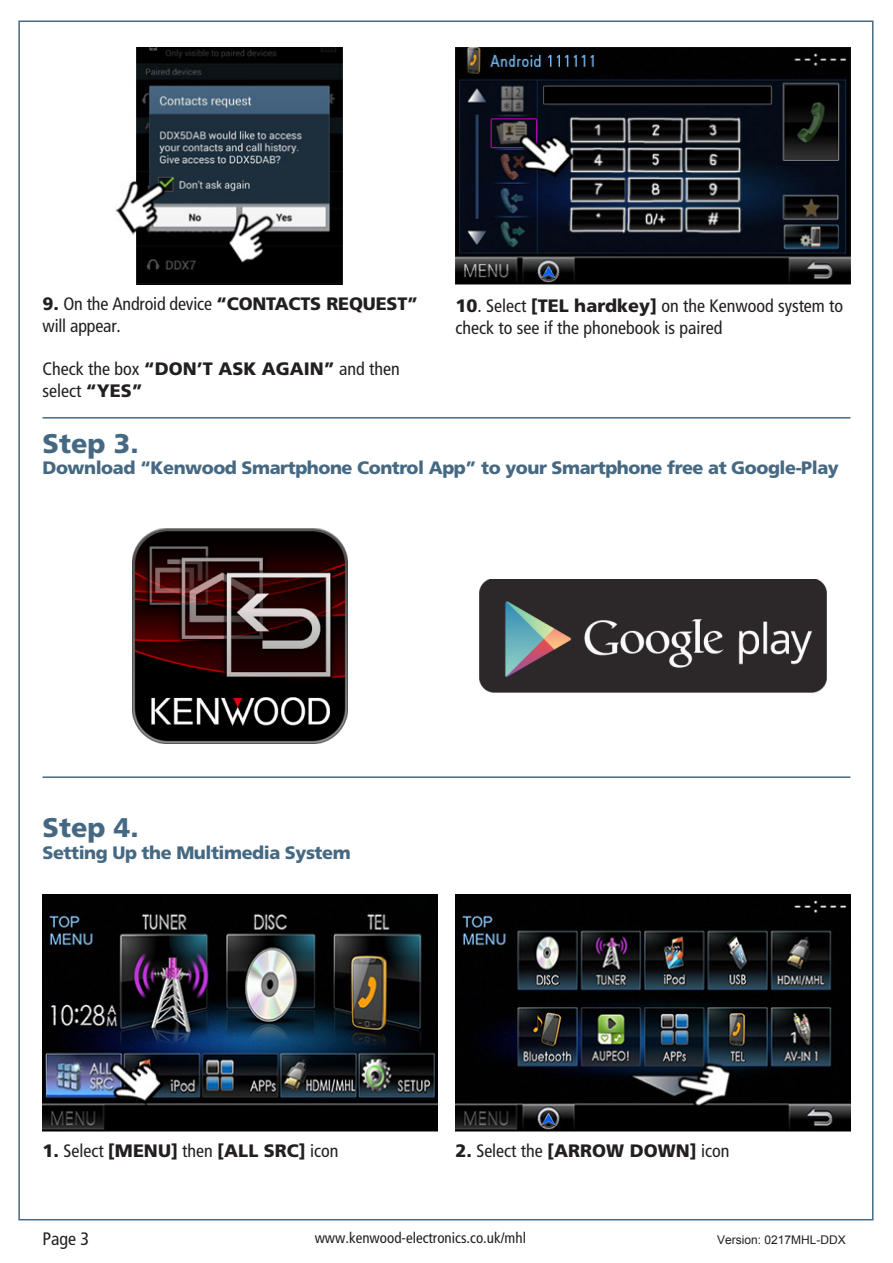
<style>
.page{position:relative;width:893px;height:1263px;background:#fff}
.page>*{position:absolute;margin:0;border:0;box-sizing:border-box;transform-origin:0 0}
.t1{font:900 27px "Frutiger";color:#466983}
.t2{font:condensed 18px/21.6px "Frutiger";color:#231f20}
.t3{font:900 18px "Frutiger";letter-spacing:-.025em;color:#466983}
.t4{font:900 18px "Frutiger";color:#231f20}
.t5{font:condensed 15px "Frutiger";color:#231f20}
.t6{font:12px "Arial";color:#231f20}
.s1{font-weight:900;font-stretch:normal}
.s2{font-weight:400;font-stretch:condensed}
</style>
<div class="page">
<img style="left:115px;top:47px;width:228px;height:237px">
<img style="left:455px;top:47px;width:395px;height:237px">
<img style="left:133px;top:528px;width:214px;height:215px">
<img style="left:479px;top:579px;width:348px;height:113px">
<hr style="left:43px;top:417px;width:807px;height:2px;background:#466983">
<hr style="left:43px;top:776px;width:807px;height:2px;background:#466983">
<img style="left:43px;top:895px;width:394px;height:236px">
<img style="left:455px;top:895px;width:395px;height:237px">
<p class="t2" style="left:43px;top:293px;width:377px"><span class="s1">9.</span> On the Android device <span class="s1">“CONTACTS REQUEST” </span>will appear.</p>
<p class="t2" style="left:43px;top:358px;width:359px">Check the box <span class="s1">“DON’T ASK AGAIN”</span> and then select <span class="s1">“YES”</span></p>
<p class="t2" style="left:455px;top:295px;width:389px"><span class="s1">10</span>. Select <span class="s1">[TEL hardkey]</span> on the Kenwood system to check to see if the phonebook is paired</p>
<p class="t1" style="left:43px;top:427px;width:98px">Step 3.</p>
<p class="t3" style="left:43px;top:457px;width:798px">Download “Kenwood Smartphone Control App” to your Smartphone free at Google-Play</p>
<p class="t1" style="left:43px;top:811px;width:98px">Step 4.</p>
<p class="t3" style="left:43px;top:842px;width:310px">Setting Up the Multimedia System</p>
<p class="t4" style="left:43px;top:1140px;width:297px">1. <span class="s2">Select</span> [MENU] <span class="s2">then</span> [ALL SRC] <span class="s2">icon</span></p>
<p class="t4" style="left:455px;top:1140px;width:275px">2. <span class="s2">Select the</span> [ARROW DOWN] <span class="s2">icon</span></p>
<p class="t2" style="left:43px;top:1228px;width:48px">Page 3</p>
<p class="t5" style="left:315px;top:1229px;width:213px">www.kenwood-electronics.co.uk/mhl</p>
<p class="t6" style="left:717px;top:1232px;width:130px">Version: 0217MHL-DDX</p>
</div>
